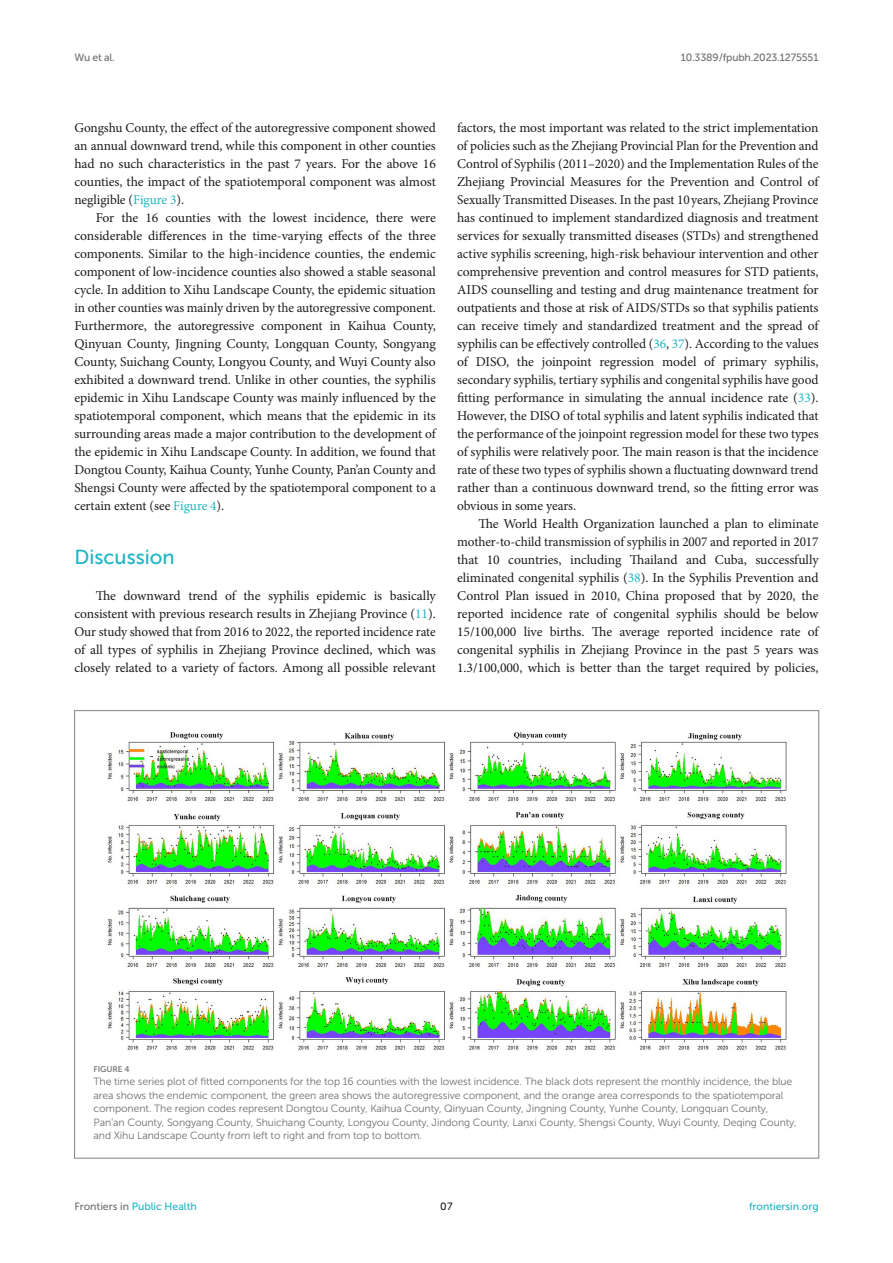
<style>
.page{position:relative;width:893px;height:1263px;background:#fff}
.page>*{position:absolute;margin:0;border:0;box-sizing:border-box;transform-origin:0 0}
.HEAD_1{font:20.25px "Museo Sans 500";color:#1db5c3}
.TEXT{font:13.5px/18px "Minion Pro";letter-spacing:-.005em;color:#1b1c1b;text-align:justify}
.TEXT_FLUSH{font:13.5px/18px "Minion Pro";letter-spacing:-.01em;color:#1b1c1b;text-align:justify}
.FIG_LEG{font:10.5px/13.5px "Museo Sans 300";letter-spacing:-.01em;color:#706f70}
.t1{font:10.5px "Museo Sans 500";color:#1db5c3}
.t2{font:10.5px "Museo Sans 500";letter-spacing:-.015em;color:#706f70}
.t3{font:10.5px "Museo Sans 500";color:#1b1c1b}
.FIG_HD{font:8.25px "Museo Sans 700";letter-spacing:-.01em;color:#7e7f7f}
.s1{color:#1db5c3}
.s2{color:#706f70}
</style>
<div class="page">
<img style="left:107px;top:732px;width:680px;height:319px">
<p class="t2" style="left:74px;top:51px;width:42px">Wu et al.</p>
<p class="t2" style="left:681px;top:51px;width:139px">10.3389/fpubh.2023.1275551</p>
<p class="TEXT" style="left:74px;top:119px;width:363px">Gongshu County, the effect of the autoregressive component showed an annual downward trend, while this component in other counties had no such characteristics in the past 7 years. For the above 16 counties, the impact of the spatiotemporal component was almost negligible (<span class="s1">Figure 3</span>).</p>
<p class="TEXT" style="left:74px;top:209px;width:363px;text-indent:21px">For the 16 counties with the lowest incidence, there were considerable differences in the time-varying effects of the three components. Similar to the high-incidence counties, the endemic component of low-incidence counties also showed a stable seasonal cycle. In addition to Xihu Landscape County, the epidemic situation in other counties was mainly driven by the autoregressive component.<br>Furthermore, the autoregressive component in Kaihua County, Qinyuan County, Jingning County, Longquan County, Songyang County, Suichang County, Longyou County, and Wuyi County also exhibited a downward trend. Unlike in other counties, the syphilis epidemic in Xihu Landscape County was mainly influenced by the spatiotemporal component, which means that the epidemic in its surrounding areas made a major contribution to the development of the epidemic in Xihu Landscape County. In addition, we found that Dongtou County, Kaihua County, Yunhe County, Pan’an County and Shengsi County were affected by the spatiotemporal component to a certain extent (see <span class="s1">Figure 4</span>).</p>
<p class="HEAD_1" style="left:74px;top:546px;width:102px">Discussion</p>
<p class="TEXT_FLUSH" style="left:74px;top:587px;width:363px;text-indent:21px">The downward trend of the syphilis epidemic is basically consistent with previous research results in Zhejiang Province (<span class="s1">11</span>).<br>Our study showed that from 2016 to 2022, the reported incidence rate of all types of syphilis in Zhejiang Province declined, which was closely related to a variety of factors. Among all possible relevant</p>
<p class="TEXT_FLUSH" style="left:457px;top:119px;width:363px">factors, the most important was related to the strict implementation of policies such as the Zhejiang Provincial Plan for the Prevention and Control of Syphilis (2011–2020) and the Implementation Rules of the Zhejiang Provincial Measures for the Prevention and Control of Sexually Transmitted Diseases. In the past 10years, Zhejiang Province has continued to implement standardized diagnosis and treatment services for sexually transmitted diseases (STDs) and strengthened active syphilis screening, high-risk behaviour intervention and other comprehensive prevention and control measures for STD patients, AIDS counselling and testing and drug maintenance treatment for outpatients and those at risk of AIDS/STDs so that syphilis patients can receive timely and standardized treatment and the spread of syphilis can be effectively controlled (<span class="s1">36</span>, <span class="s1">37</span>). According to the values of DISO, the joinpoint regression model of primary syphilis, secondary syphilis, tertiary syphilis and congenital syphilis have good fitting performance in simulating the annual incidence rate (<span class="s1">33</span>).<br>However, the DISO of total syphilis and latent syphilis indicated that the performance of the joinpoint regression model for these two types of syphilis were relatively poor. The main reason is that the incidence rate of these two types of syphilis shown a fluctuating downward trend rather than a continuous downward trend, so the fitting error was obvious in some years.</p>
<p class="TEXT" style="left:457px;top:515px;width:363px;text-indent:21px">The World Health Organization launched a plan to eliminate mother-to-child transmission of syphilis in 2007 and reported in 2017 that 10 countries, including Thailand and Cuba, successfully eliminated congenital syphilis (<span class="s1">38</span>). In the Syphilis Prevention and Control Plan issued in 2010, China proposed that by 2020, the reported incidence rate of congenital syphilis should be below 15/100,000 live births. The average reported incidence rate of congenital syphilis in Zhejiang Province in the past 5 years was 1.3/100,000, which is better than the target required by policies,</p>
<p class="FIG_HD" style="left:94px;top:1064px;width:37px">FIGURE 4</p>
<p class="FIG_LEG" style="left:94px;top:1075px;width:705px">The time series plot of fitted components for the top 16 counties with the lowest incidence. The black dots represent the monthly incidence, the blue area shows the endemic component, the green area shows the autoregressive component, and the orange area corresponds to the spatiotemporal component. The region codes represent Dongtou County, Kaihua County, Qinyuan County, Jingning County, Yunhe County, Longquan County, Pan’an County, Songyang County, Shuichang County, Longyou County, Jindong County, Lanxi County, Shengsi County, Wuyi County, Deqing County, and Xihu Landscape County from left to right and from top to bottom.</p>
<p class="t1" style="left:74px;top:1200px;width:124px"><span class="s2">Frontiers in</span> Public Health</p>
<p class="t3" style="left:440px;top:1200px;width:14px">07</p>
<p class="t1" style="left:749px;top:1200px;width:71px">frontiersin.org</p>
</div>
